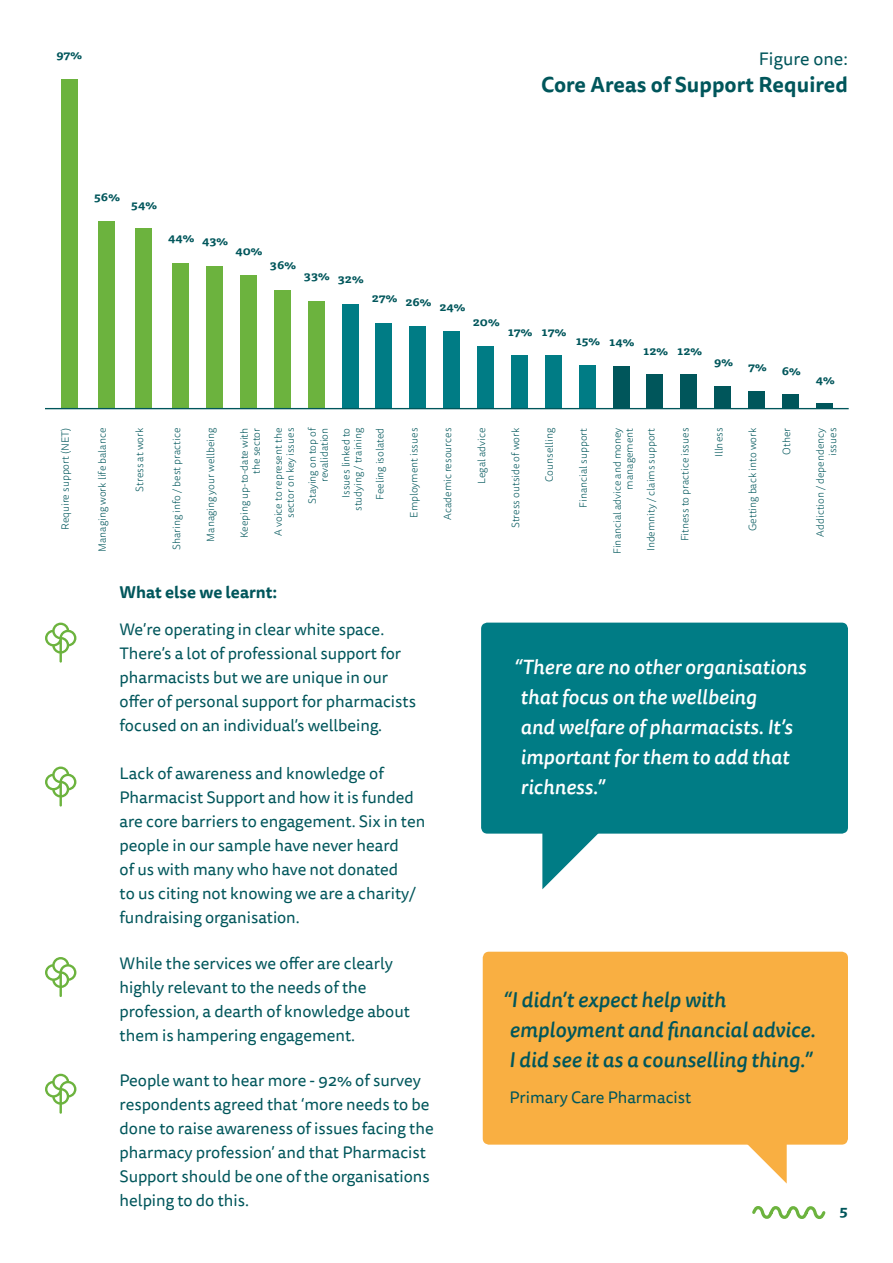
<style>
.page{position:relative;width:893px;height:1263px;background:#fff}
.page>*{position:absolute;margin:0;border:0;box-sizing:border-box;transform-origin:0 0}
.t1{font:italic 500 21px/30px "Tisa Sans Pro";letter-spacing:.01em;color:#00565b}
.t2{font:700 21px "Tisa Sans Pro";letter-spacing:.005em;color:#00565b}
.t3{font:italic 500 20.25px/30px "Tisa Sans Pro";letter-spacing:.01em;color:#fff}
.t4{font:18px "Tisa Sans Pro";letter-spacing:.005em;color:#00565b}
.t5{font:16.5px/24px "Tisa Sans Pro";color:#00565b}
.t6{font:700 16.5px "Tisa Sans Pro";color:#00565b}
.t7{font:700 15px "Tisa Pro";color:#00565b}
.t8{font:700 12px "Tisa Pro";color:#00565b}
.t9{font:300 10.5px/12px "Tisa Sans Pro";color:#00565b;text-align:right}
</style>
<div class="page">
<div style="left:483px;top:952px;width:365px;height:192px;background:#f9af42;border-radius:6px"></div>
<svg style="left:729px;top:1144px;width:58px;height:39px"></svg>
<div style="left:481px;top:623px;width:367px;height:211px;background:#007c85;border-radius:6px"></div>
<svg style="left:542px;top:833px;width:58px;height:56px"></svg>
<svg style="left:45px;top:623px;width:31px;height:40px"></svg>
<svg style="left:45px;top:766px;width:31px;height:40px"></svg>
<svg style="left:45px;top:957px;width:31px;height:40px"></svg>
<svg style="left:45px;top:1074px;width:31px;height:40px"></svg>
<div style="left:61px;top:79px;width:16px;height:330px;background:#6cb33e"></div>
<div style="left:98px;top:221px;width:16px;height:188px;background:#6cb33e"></div>
<div style="left:135px;top:228px;width:17px;height:181px;background:#6cb33e"></div>
<div style="left:172px;top:263px;width:17px;height:146px;background:#6cb33e"></div>
<div style="left:206px;top:266px;width:17px;height:143px;background:#6cb33e"></div>
<div style="left:240px;top:276px;width:16px;height:133px;background:#6cb33e"></div>
<div style="left:274px;top:290px;width:16px;height:119px;background:#6cb33e"></div>
<div style="left:308px;top:301px;width:16px;height:108px;background:#6cb33e"></div>
<div style="left:342px;top:304px;width:16px;height:105px;background:#007c85"></div>
<div style="left:376px;top:323px;width:16px;height:86px;background:#007c85"></div>
<div style="left:410px;top:326px;width:16px;height:83px;background:#007c85"></div>
<div style="left:444px;top:331px;width:16px;height:78px;background:#007c85"></div>
<div style="left:477px;top:346px;width:17px;height:63px;background:#007c85"></div>
<div style="left:511px;top:355px;width:16px;height:54px;background:#007c85"></div>
<div style="left:545px;top:355px;width:16px;height:54px;background:#007c85"></div>
<div style="left:579px;top:365px;width:16px;height:44px;background:#007c85"></div>
<div style="left:613px;top:366px;width:16px;height:43px;background:#00565b"></div>
<div style="left:647px;top:375px;width:16px;height:34px;background:#00565b"></div>
<div style="left:681px;top:375px;width:16px;height:34px;background:#00565b"></div>
<div style="left:715px;top:386px;width:16px;height:23px;background:#00565b"></div>
<div style="left:748px;top:391px;width:17px;height:18px;background:#00565b"></div>
<div style="left:782px;top:394px;width:17px;height:15px;background:#00565b"></div>
<div style="left:816px;top:403px;width:16px;height:6px;background:#00565b"></div>
<hr style="left:45px;top:408px;width:804px;height:1px;background:#00565b">
<svg style="left:752px;top:1206px;width:74px;height:14px"></svg>
<p class="t8" style="left:56px;top:45px;width:27px">97%</p>
<p class="t4" style="left:759px;top:47px;width:91px">Figure one:</p>
<p class="t2" style="left:541px;top:70px;width:308px">Core Areas of Support Required</p>
<p class="t8" style="left:94px;top:187px;width:27px">56%</p>
<p class="t8" style="left:131px;top:195px;width:27px">54%</p>
<p class="t8" style="left:168px;top:229px;width:62px">44% 43%</p>
<p class="t8" style="left:236px;top:241px;width:28px">40%</p>
<p class="t8" style="left:270px;top:255px;width:28px">36%</p>
<p class="t8" style="left:304px;top:267px;width:61px">33% 32%</p>
<p class="t8" style="left:372px;top:292px;width:95px">27% 26% 24%</p>
<p class="t8" style="left:473px;top:312px;width:28px">20%</p>
<p class="t8" style="left:508px;top:322px;width:60px">17% 17%</p>
<p class="t8" style="left:576px;top:331px;width:60px">15% 14%</p>
<p class="t8" style="left:643px;top:341px;width:60px">12% 12%</p>
<p class="t8" style="left:714px;top:352px;width:20px">9%</p>
<p class="t8" style="left:748px;top:357px;width:20px">7%</p>
<p class="t8" style="left:782px;top:361px;width:20px">6%</p>
<p class="t8" style="left:816px;top:370px;width:20px">4%</p>
<p class="t9" style="left:60px;top:530px;width:104px;rotate:-90deg">Require support (NET)</p>
<p class="t9" style="left:97px;top:552px;width:126px;rotate:-90deg">Managing work life balance</p>
<p class="t9" style="left:134px;top:492px;width:66px;rotate:-90deg">Stress at work</p>
<p class="t9" style="left:171px;top:550px;width:124px;rotate:-90deg">Sharing info / best practice</p>
<p class="t9" style="left:205px;top:542px;width:116px;rotate:-90deg">Managing your wellbeing</p>
<p class="t9" style="left:239px;top:538px;width:112px;rotate:-90deg">Keeping up-to-date with the sector</p>
<p class="t9" style="left:273px;top:536px;width:109px;rotate:-90deg">A voice to represent the sector on key issues</p>
<p class="t9" style="left:306px;top:504px;width:78px;rotate:-90deg">Staying on top of revalidation</p>
<p class="t9" style="left:340px;top:511px;width:85px;rotate:-90deg">Issues linked to studying / training</p>
<p class="t9" style="left:374px;top:500px;width:73px;rotate:-90deg">Feeling isolated</p>
<p class="t9" style="left:408px;top:518px;width:91px;rotate:-90deg">Employment issues</p>
<p class="t9" style="left:442px;top:520px;width:94px;rotate:-90deg">Academic resources</p>
<p class="t9" style="left:476px;top:484px;width:58px;rotate:-90deg">Legal advice</p>
<p class="t9" style="left:510px;top:528px;width:102px;rotate:-90deg">Stress outside of work</p>
<p class="t9" style="left:544px;top:482px;width:55px;rotate:-90deg">Counselling</p>
<p class="t9" style="left:577px;top:507px;width:81px;rotate:-90deg">Financial support</p>
<p class="t9" style="left:611px;top:554px;width:128px;rotate:-90deg">Financial advice and money management</p>
<p class="t9" style="left:645px;top:551px;width:125px;rotate:-90deg">Indemnity / claims support</p>
<p class="t9" style="left:679px;top:541px;width:115px;rotate:-90deg">Fitness to practice issues</p>
<p class="t9" style="left:713px;top:457px;width:31px;rotate:-90deg">Illness</p>
<p class="t9" style="left:747px;top:531px;width:105px;rotate:-90deg">Getting back into work</p>
<p class="t9" style="left:781px;top:455px;width:29px;rotate:-90deg">Other</p>
<p class="t9" style="left:815px;top:536px;width:110px;rotate:-90deg">Addiction / dependency issues</p>
<p class="t6" style="left:120px;top:580px;width:159px">What else we learnt:</p>
<p class="t5" style="left:120px;top:617px;width:298px">We’re operating in clear white space.<br>There’s a lot of professional support for pharmacists but we are unique in our offer of personal support for pharmacists focused on an individual’s wellbeing.</p>
<p class="t5" style="left:120px;top:761px;width:307px">Lack of awareness and knowledge of Pharmacist Support and how it is funded are core barriers to engagement. Six in ten people in our sample have never heard<br>of us with many who have not donated<br>to us citing not knowing we are a charity/ fundraising organisation.</p>
<p class="t5" style="left:120px;top:952px;width:292px">While the services we offer are clearly highly relevant to the needs of the profession, a dearth of knowledge about them is hampering engagement.</p>
<p class="t5" style="left:120px;top:1068px;width:316px">People want to hear more - 92% of survey respondents agreed that ‘more needs to be done to raise awareness of issues facing the pharmacy profession’ and that Pharmacist Support should be one of the organisations helping to do this.</p>
<p class="t3" style="left:520px;top:652px;width:287px;text-indent:-7px">“There are no other organisations that focus on the wellbeing<br>and welfare of pharmacists. It’s important for them to add that richness.”</p>
<p class="t1" style="left:503px;top:985px;width:314px">“I didn’t expect help with employment and financial advice.<br>I did see it as a counselling thing.”</p>
<p class="t5" style="left:509px;top:1086px;width:183px">Primary Care Pharmacist</p>
<p class="t7" style="left:839px;top:1198px;width:10px">5</p>
</div>
